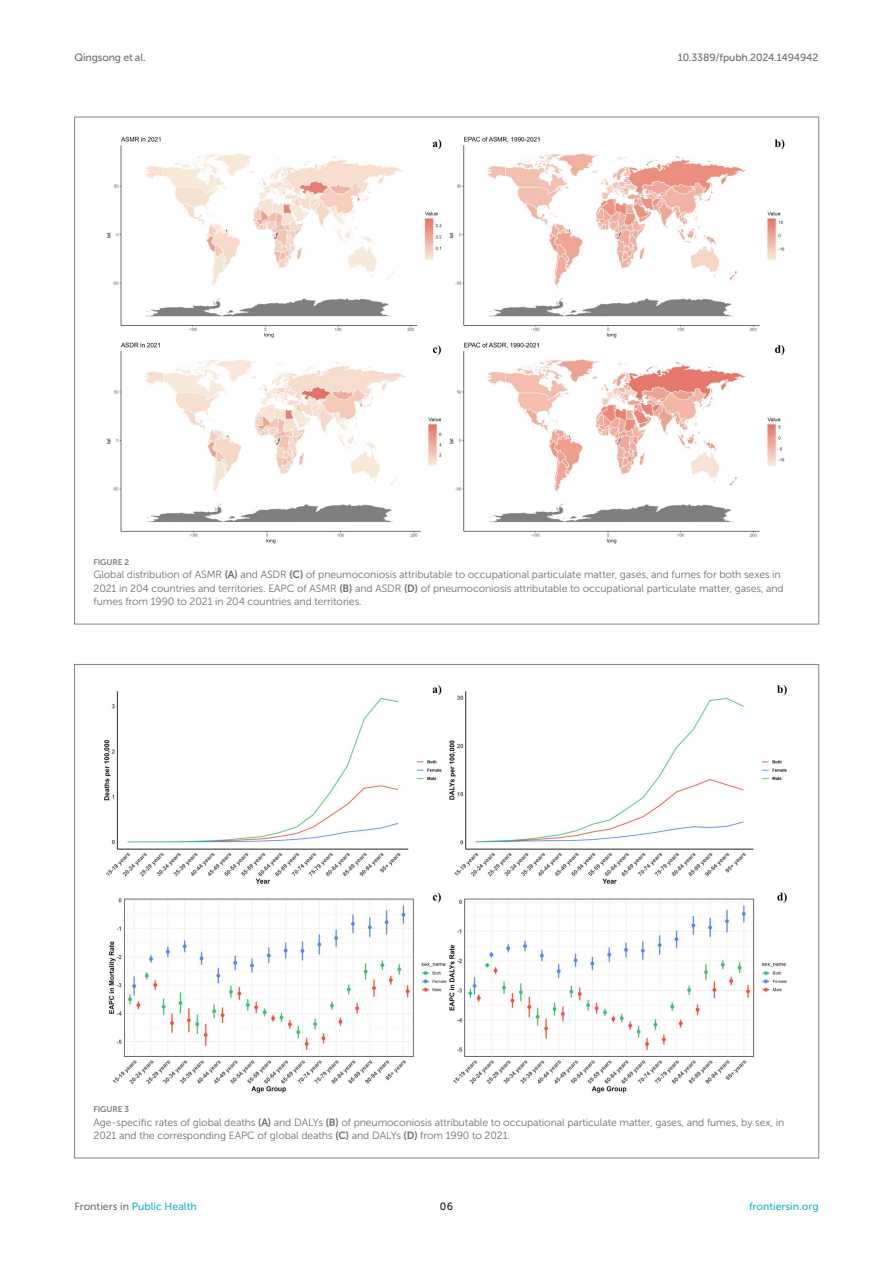
<style>
.page{position:relative;width:893px;height:1263px;background:#fff}
.page>*{position:absolute;margin:0;border:0;box-sizing:border-box;transform-origin:0 0}
.FIG_LEG{font:10.5px/13.5px "Museo Sans 300";letter-spacing:-.01em;color:#706f70}
.t1{font:10.5px "Museo Sans 500";letter-spacing:-.015em;color:#706f70}
.t2{font:10.5px "Museo Sans 500";color:#1db5c3}
.t3{font:10.5px "Museo Sans 500";color:#1b1c1b}
.FIG_HD{font:8.25px "Museo Sans 700";letter-spacing:-.01em;color:#7e7f7f}
.s1{font-family:"Museo Sans 700"}
.s2{color:#706f70}
</style>
<div class="page">
<img style="left:106px;top:136px;width:679px;height:408px">
<img style="left:104px;top:685px;width:683px;height:408px">
<p class="t1" style="left:74px;top:51px;width:73px">Qingsong et al.</p>
<p class="t1" style="left:678px;top:51px;width:142px">10.3389/fpubh.2024.1494942</p>
<p class="FIG_HD" style="left:94px;top:557px;width:37px">FIGURE 2</p>
<p class="FIG_LEG" style="left:94px;top:568px;width:692px">Global distribution of ASMR <span class="s1">(A)</span> and ASDR <span class="s1">(C)</span> of pneumoconiosis attributable to occupational particulate matter, gases, and fumes for both sexes in<br>2021 in 204 countries and territories. EAPC of ASMR <span class="s1">(B)</span> and ASDR <span class="s1">(D)</span> of pneumoconiosis attributable to occupational particulate matter, gases, and fumes from 1990 to 2021 in 204 countries and territories.</p>
<p class="FIG_HD" style="left:94px;top:1104px;width:37px">FIGURE 3</p>
<p class="FIG_LEG" style="left:94px;top:1115px;width:692px">Age-specific rates of global deaths <span class="s1">(A)</span> and DALYs <span class="s1">(B)</span> of pneumoconiosis attributable to occupational particulate matter, gases, and fumes, by sex, in<br>2021 and the corresponding EAPC of global deaths <span class="s1">(C)</span> and DALYs <span class="s1">(D)</span> from 1990 to 2021.</p>
<p class="t2" style="left:74px;top:1200px;width:124px"><span class="s2">Frontiers in</span> Public Health</p>
<p class="t3" style="left:440px;top:1200px;width:15px">06</p>
<p class="t2" style="left:749px;top:1200px;width:71px">frontiersin.org</p>
</div>
